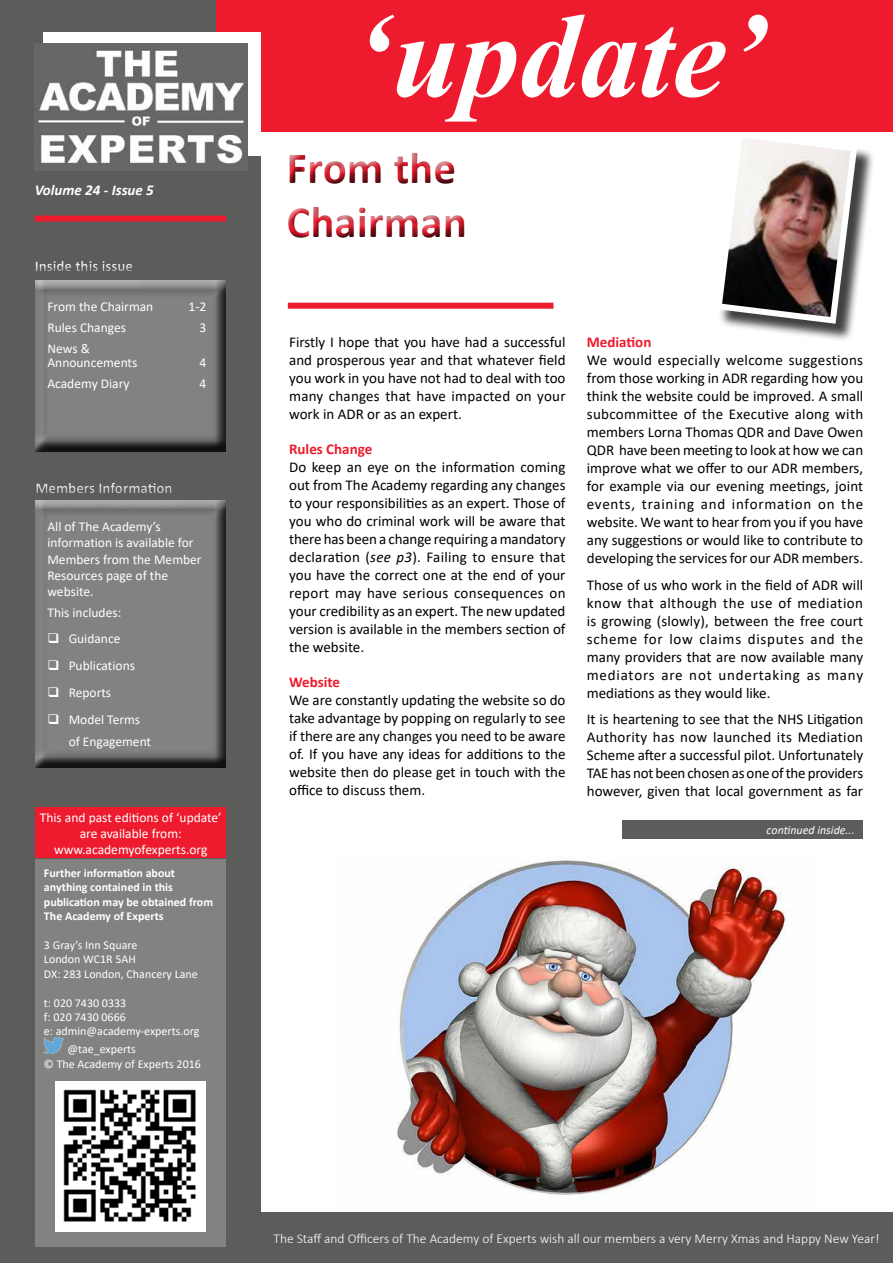
<style>
.page{position:relative;width:893px;height:1263px;background:#fff}
.page>*{position:absolute;margin:0;border:0;box-sizing:border-box;transform-origin:0 0}
.t1{font:italic 700 120px "Times New Roman";color:#fff}
.t2{font:700 45px/54px "Calibri";color:#ed1b2d}
.t3{font:15px/18px "Calibri";color:#000;text-align:justify}
.t4{font:700 15px "Calibri";color:#fff}
.t5{font:700 15px "Calibri";color:#ed1b2d}
.t6{font:italic 700 15px "Calibri";color:#fff}
.t7{font:13.5px/16.2px "Calibri";color:#fff}
.t8{font:300 13.5px "Calibri";color:#fff}
.t9{font:12px/14.4px "Calibri";color:#fff}
.t10{font:700 12px/14.4px "Calibri";color:#fff}
.t11{font:italic 12px "Calibri";color:#fff}
.s1{font-style:italic}
</style>
<div class="page">
<div style="left:281px;top:146px;width:194px;height:103px;background:#000;opacity:.75"></div>
<img style="left:396px;top:860px;width:397px;height:335px">
<div style="left:0;top:0;width:260px;height:1263px;background:#5c5c5b"></div>
<div style="left:35px;top:216px;width:191px;height:6px;background:#ed1b2d"></div>
<div style="left:28px;top:258px;width:208px;height:195px;background:#000;opacity:.75"></div>
<div style="left:288px;top:303px;width:265px;height:6px;background:#ed1b2d"></div>
<div style="left:718px;top:133px;width:157px;height:209px;background:#000;opacity:.75"></div>
<img style="left:718px;top:133px;width:143px;height:194px">
<div style="left:260px;top:1212px;width:633px;height:51px;background:#5c5c5b"></div>
<div style="left:217px;top:0;width:676px;height:132px;background:#ed1b2d"></div>
<div style="left:44px;top:32px;width:217px;height:123px;background:#fff"></div>
<img style="left:35px;top:43px;width:212px;height:128px">
<div style="left:29px;top:480px;width:207px;height:288px;background:#000;opacity:.75"></div>
<div style="left:35px;top:807px;width:191px;height:51px;background:#ed1b2d"></div>
<div style="left:35px;top:859px;width:191px;height:388px;background:#828281"></div>
<img style="left:44px;top:1038px;width:19px;height:15px">
<img style="left:56px;top:1081px;width:150px;height:150px">
<div style="left:622px;top:820px;width:241px;height:19px;background:#5c5c5b"></div>
<svg style="left:59px;top:643px;width:14px;height:1px"></svg>
<svg style="left:59px;top:670px;width:14px;height:1px"></svg>
<svg style="left:59px;top:697px;width:14px;height:1px"></svg>
<svg style="left:59px;top:724px;width:14px;height:1px"></svg>
<p class="t6" style="left:35px;top:179px;width:121px">Volume 24 - Issue 5</p>
<p class="t4" style="left:35px;top:256px;width:100px">Inside this issue</p>
<p class="t7" style="left:47px;top:298px;width:107px">From the Chairman</p>
<p class="t7" style="left:189px;top:298px;width:19px">1-2</p>
<p class="t7" style="left:47px;top:319px;width:80px">Rules Changes</p>
<p class="t7" style="left:200px;top:319px;width:8px">3</p>
<p class="t7" style="left:47px;top:342px;width:91px;line-height:13.5px">News &amp;<br>Announcements</p>
<p class="t7" style="left:200px;top:354px;width:8px">4</p>
<p class="t7" style="left:47px;top:375px;width:84px">Academy Diary</p>
<p class="t7" style="left:200px;top:375px;width:8px">4</p>
<p class="t4" style="left:35px;top:477px;width:139px">Members Information</p>
<p class="t7" style="left:47px;top:518px;width:156px">All of The Academy’s information is available for<br>Members from the Member<br>Resources page of the website.</p>
<p class="t7" style="left:47px;top:604px;width:75px">This includes:</p>
<p class="t7" style="left:47px;top:630px;width:75px">❑ Guidance</p>
<p class="t7" style="left:47px;top:657px;width:89px">❑ Publications</p>
<p class="t7" style="left:47px;top:684px;width:65px">❑ Reports</p>
<p class="t7" style="left:69px;top:707px;width:84px;line-height:22.5px;text-indent:-21px">❑ Model Terms of Engagement</p>
<p class="t7" style="left:40px;top:809px;width:183px;text-align:center">This and past editions of ‘update’ are available from: www.academyofexperts.org</p>
<p class="t10" style="left:44px;top:865px;width:171px">Further information about anything contained in this publication may be obtained from<br>The Academy of Experts</p>
<p class="t9" style="left:44px;top:937px;width:155px">3 Gray’s Inn Square<br>London WC1R 5AH<br>DX: 283 London, Chancery Lane</p>
<p class="t9" style="left:44px;top:995px;width:157px">t: 020 7430 0333<br>f: 020 7430 0666<br>e: admin@academy-experts.org</p>
<p class="t9" style="left:44px;top:1042px;width:158px;text-indent:23px">@tae_experts<br>© The Academy of Experts 2016</p>
<h1 class="t1" style="left:353px;top:-28px;width:415px">‘update’</h1>
<h2 class="t2" style="left:287px;top:141px;width:182px">From the<br>Chairman</h2>
<p class="t3" style="left:289px;top:333px;width:278px">Firstly I hope that you have had a successful and prosperous year and that whatever field you work in you have not had to deal with too many changes that have impacted on your work in ADR or as an expert.</p>
<p class="t5" style="left:289px;top:439px;width:85px">Rules Change</p>
<p class="t3" style="left:289px;top:458px;width:278px">Do keep an eye on the information coming out from The Academy regarding any changes to your responsibilities as an expert. Those of you who do criminal work will be aware that there has been a change requiring a mandatory declaration (<span class="s1">see p3</span>). Failing to ensure that you have the correct one at the end of your report may have serious consequences on your credibility as an expert. The new updated version is available in the members section of the website.</p>
<p class="t5" style="left:289px;top:672px;width:52px">Website</p>
<p class="t3" style="left:289px;top:691px;width:278px">We are constantly updating the website so do take advantage by popping on regularly to see if there are any changes you need to be aware of. If you have any ideas for additions to the website then do please get in touch with the office to discuss them.</p>
<p class="t5" style="left:587px;top:332px;width:66px">Mediation</p>
<p class="t3" style="left:587px;top:351px;width:278px">We would especially welcome suggestions from those working in ADR regarding how you think the website could be improved. A small subcommittee of the Executive along with members Lorna Thomas QDR and Dave Owen QDR have been meeting to look at how we can improve what we offer to our ADR members, for example via our evening meetings, joint events, training and information on the website. We want to hear from you if you have any suggestions or would like to contribute to developing the services for our ADR members.</p>
<p class="t3" style="left:587px;top:575px;width:278px">Those of us who work in the field of ADR will know that although the use of mediation is growing (slowly), between the free court scheme for low claims disputes and the many providers that are now available many mediators are not undertaking as many mediations as they would like.</p>
<p class="t3" style="left:587px;top:710px;width:278px">It is heartening to see that the NHS Litigation Authority has now launched its Mediation Scheme after a successful pilot. Unfortunately TAE has not been chosen as one of the providers however, given that local government as far</p>
<p class="t11" style="left:767px;top:822px;width:90px">continued inside...</p>
<p class="t8" style="left:274px;top:1230px;width:607px">The Staff and Officers of The Academy of Experts wish all our members a very Merry Xmas and Happy New Year!</p>
</div>
